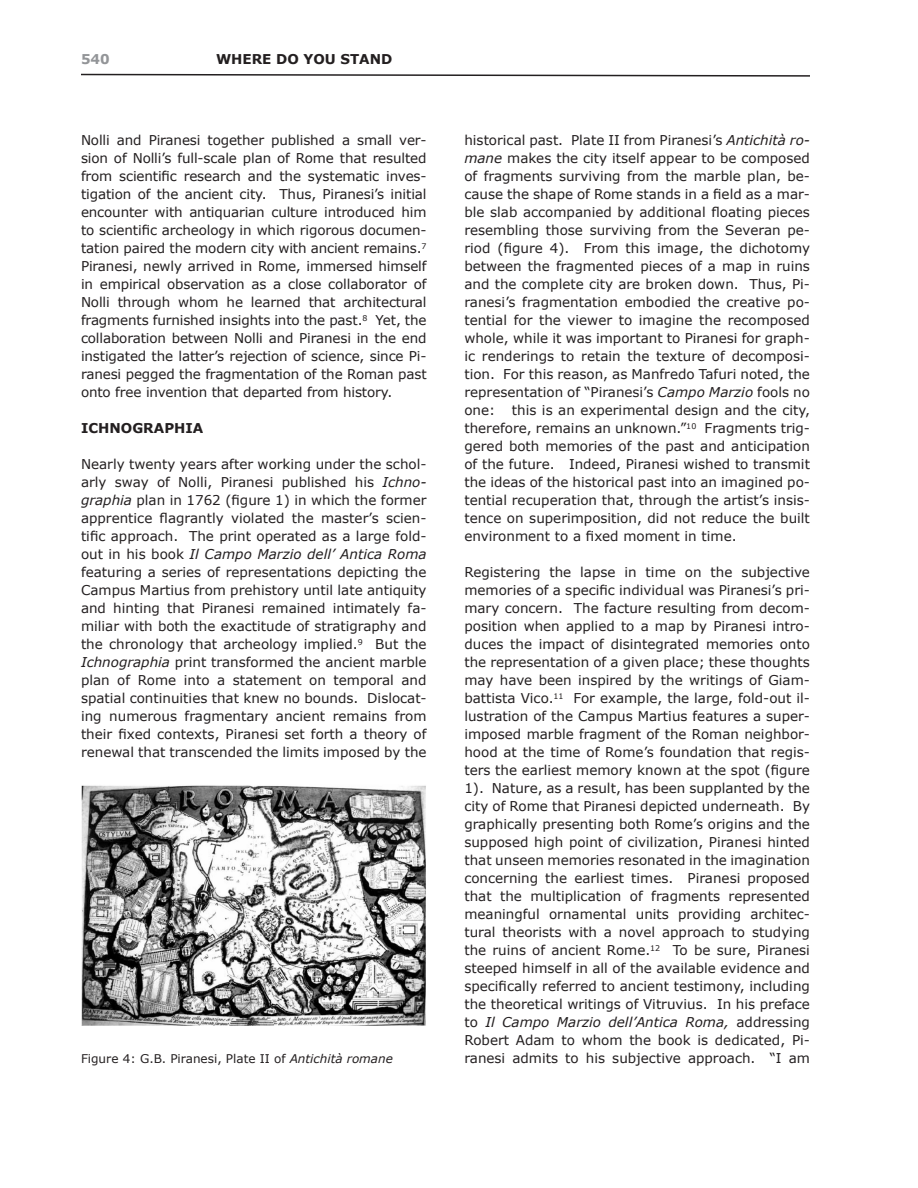
<style>
.page{position:relative;width:918px;height:1188px;background:#fff}
.page>*{position:absolute;margin:0;border:0;box-sizing:border-box;transform-origin:0 0}
.t1{font:13.5px/18px "Verdana";color:#231f20;text-align:justify}
._1_Head{font:700 13.5px "Verdana";color:#231f20}
.t2{font:700 13.5px "Verdana";color:#939598}
.t3{font:12px "Verdana";color:#231f20}
.s1{font-style:italic}
</style>
<div class="page">
<svg style="left:81px;top:73px;width:729px;height:4px"></svg>
<img style="left:81px;top:785px;width:345px;height:240px">
<p class="t2" style="left:81px;top:51px;width:30px">540</p>
<p class="_1_Head" style="left:216px;top:51px;width:178px">WHERE DO YOU STAND</p>
<p class="t1" style="left:81px;top:131px;width:347px">Nolli and Piranesi together published a small ver&shy;sion of Nolli’s full-scale plan of Rome that resulted from scientific research and the systematic inves&shy;tigation of the ancient city. Thus, Piranesi’s initial encounter with antiquarian culture introduced him to scientific archeology in which rigorous documen&shy;tation paired the modern city with ancient remains.<sup>7<br></sup>Piranesi, newly arrived in Rome, immersed himself in empirical observation as a close collaborator of Nolli through whom he learned that architectural fragments furnished insights into the past.<sup>8</sup> Yet, the collaboration between Nolli and Piranesi in the end instigated the latter’s rejection of science, since Pi&shy;ranesi pegged the fragmentation of the Roman past onto free invention that departed from history.</p>
<p class="_1_Head" style="left:81px;top:420px;width:124px">ICHNOGRAPHIA</p>
<p class="t1" style="left:81px;top:455px;width:347px">Nearly twenty years after working under the schol&shy;arly sway of Nolli, Piranesi published his <span class="s1">Ichno&shy;graphia</span> plan in 1762 (figure 1) in which the former apprentice flagrantly violated the master’s scien&shy;tific approach. The print operated as a large fold&shy;out in his book <span class="s1">Il Campo Marzio dell’ Antica Roma </span>featuring a series of representations depicting the Campus Martius from prehistory until late antiquity and hinting that Piranesi remained intimately fa&shy;miliar with both the exactitude of stratigraphy and the chronology that archeology implied.<sup>9</sup> But the <span class="s1">Ichnographia</span> print transformed the ancient marble plan of Rome into a statement on temporal and spatial continuities that knew no bounds. Dislocat&shy;ing numerous fragmentary ancient remains from their fixed contexts, Piranesi set forth a theory of renewal that transcended the limits imposed by the</p>
<p class="t1" style="left:464px;top:131px;width:347px">historical past. Plate II from Piranesi’s <span class="s1">Antichità ro&shy;mane</span> makes the city itself appear to be composed of fragments surviving from the marble plan, be&shy;cause the shape of Rome stands in a field as a mar&shy;ble slab accompanied by additional floating pieces resembling those surviving from the Severan pe&shy;riod (figure 4). From this image, the dichotomy between the fragmented pieces of a map in ruins and the complete city are broken down. Thus, Pi&shy;ranesi’s fragmentation embodied the creative po&shy;tential for the viewer to imagine the recomposed whole, while it was important to Piranesi for graph&shy;ic renderings to retain the texture of decomposi&shy;tion. For this reason, as Manfredo Tafuri noted, the representation of “Piranesi’s <span class="s1">Campo Marzio</span> fools no one: this is an experimental design and the city, therefore, remains an unknown.”<sup>10</sup> Fragments trig&shy;gered both memories of the past and anticipation of the future. Indeed, Piranesi wished to transmit the ideas of the historical past into an imagined po&shy;tential recuperation that, through the artist’s insis&shy;tence on superimposition, did not reduce the built environment to a fixed moment in time.</p>
<p class="t1" style="left:464px;top:563px;width:347px">Registering the lapse in time on the subjective memories of a specific individual was Piranesi’s pri&shy;mary concern. The facture resulting from decom&shy;position when applied to a map by Piranesi intro&shy;duces the impact of disintegrated memories onto the representation of a given place; these thoughts may have been inspired by the writings of Giam&shy;battista Vico.<sup>11</sup> For example, the large, fold-out il&shy;lustration of the Campus Martius features a super&shy;imposed marble fragment of the Roman neighbor&shy;hood at the time of Rome’s foundation that regis&shy;ters the earliest memory known at the spot (figure 1). Nature, as a result, has been supplanted by the city of Rome that Piranesi depicted underneath. By graphically presenting both Rome’s origins and the supposed high point of civilization, Piranesi hinted that unseen memories resonated in the imagination concerning the earliest times. Piranesi proposed that the multiplication of fragments represented meaningful ornamental units providing architec&shy;tural theorists with a novel approach to studying the ruins of ancient Rome.<sup>12</sup> To be sure, Piranesi steeped himself in all of the available evidence and specifically referred to ancient testimony, including the theoretical writings of Vitruvius. In his preface to <span class="s1">Il Campo Marzio dell’Antica Roma,</span> addressing Robert Adam to whom the book is dedicated, Pi-</p>
<p class="t3" style="left:81px;top:1051px;width:313px">Figure 4: G.B. Piranesi, Plate II of <span class="s1">Antichità romane</span></p>
<p class="t1" style="left:464px;top:1049px;width:347px">ranesi admits to his subjective approach. “I am</p>
</div>
